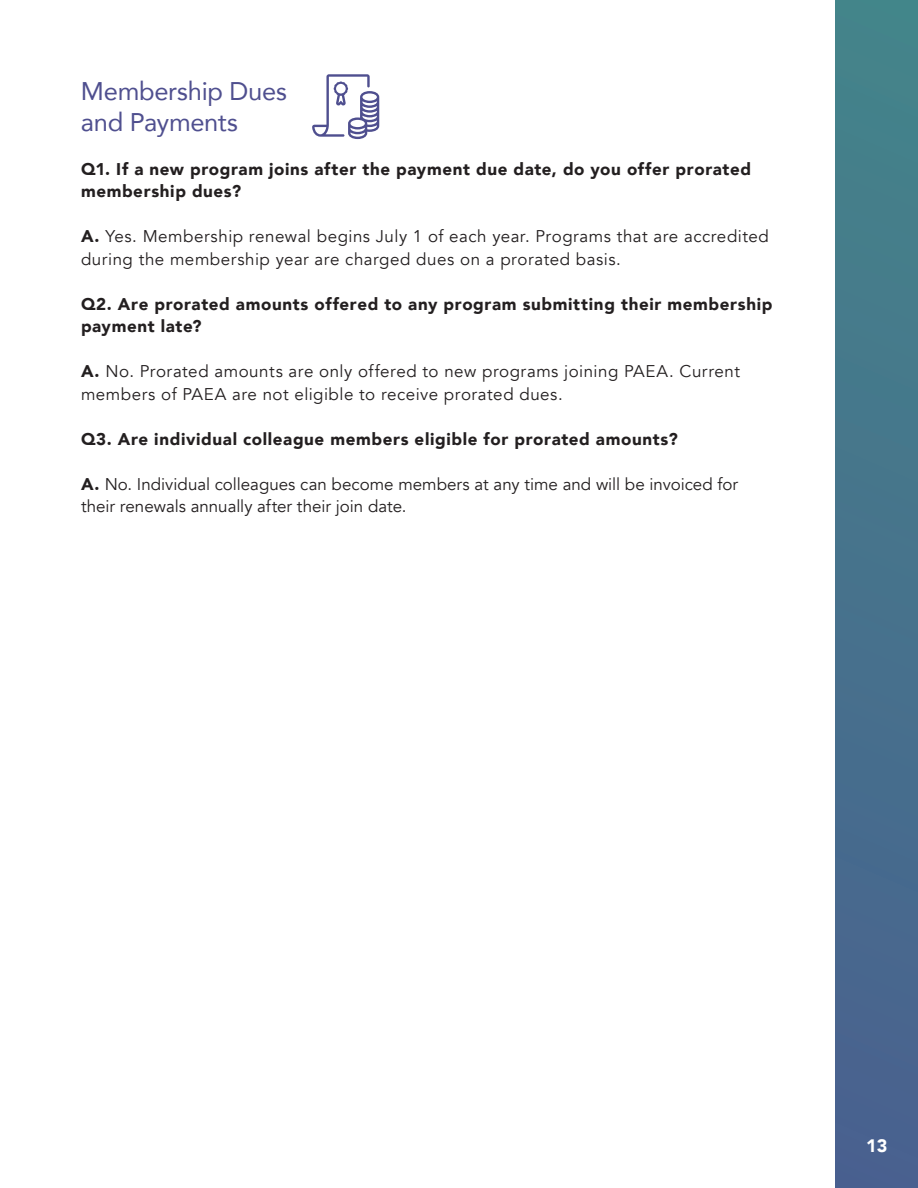
<style>
.page{position:relative;width:918px;height:1188px;background:#fff}
.page>*{position:absolute;margin:0;border:0;box-sizing:border-box;transform-origin:0 0}
.Avenir_Roman_Subhead{font:25.5px "Avenir";letter-spacing:-.01em;color:#4f4f8f}
.t1{font:900 18px "Avenir";color:#fff}
.Body_Text_30_Trackin{font:16.95px/22.5px "Avenir";letter-spacing:.025em;color:#231f20}
.Body_Text_30_Trackin-2{font:900 16.95px/22.5px "Avenir";letter-spacing:.035em;color:#231f20}
.Body_Text_30_Trackin-3{font:16.95px/22.5px "Avenir";color:#231f20}
.s1{font-weight:900}
</style>
<div class="page">
<div style="left:836px;top:0;width:82px;height:1188px;background:linear-gradient(to bottom,#44858a,#49608f)"></div>
<svg style="left:312px;top:74px;width:67px;height:65px"></svg>
<p class="Avenir_Roman_Subhead" style="left:81px;top:70px;width:208px">Membership Dues</p>
<p class="Avenir_Roman_Subhead" style="left:81px;top:102px;width:159px">and Payments</p>
<p class="Body_Text_30_Trackin-2" style="left:81px;top:157px;width:672px">Q1. If a new program joins after the payment due date, do you offer prorated membership dues?</p>
<p class="Body_Text_30_Trackin" style="left:81px;top:226px;width:689px"><span class="s1">A.</span> Yes. Membership renewal begins July 1 of each year. Programs that are accredited during the membership year are charged dues on a prorated basis.</p>
<p class="Body_Text_30_Trackin-2" style="left:81px;top:292px;width:693px">Q2. Are prorated amounts offered to any program submitting their membership payment late?</p>
<p class="Body_Text_30_Trackin" style="left:81px;top:361px;width:661px"><span class="s1">A.</span> No. Prorated amounts are only offered to new programs joining PAEA. Current members of PAEA are not eligible to receive prorated dues.</p>
<p class="Body_Text_30_Trackin-2" style="left:81px;top:427px;width:598px">Q3. Are individual colleague members eligible for prorated amounts?</p>
<p class="Body_Text_30_Trackin-3" style="left:81px;top:473px;width:659px"><span class="s1">A.</span> No. Individual colleagues can become members at any time and will be invoiced for their renewals annually after their join date.</p>
<p class="t1" style="left:866px;top:1130px;width:23px">13</p>
</div>
